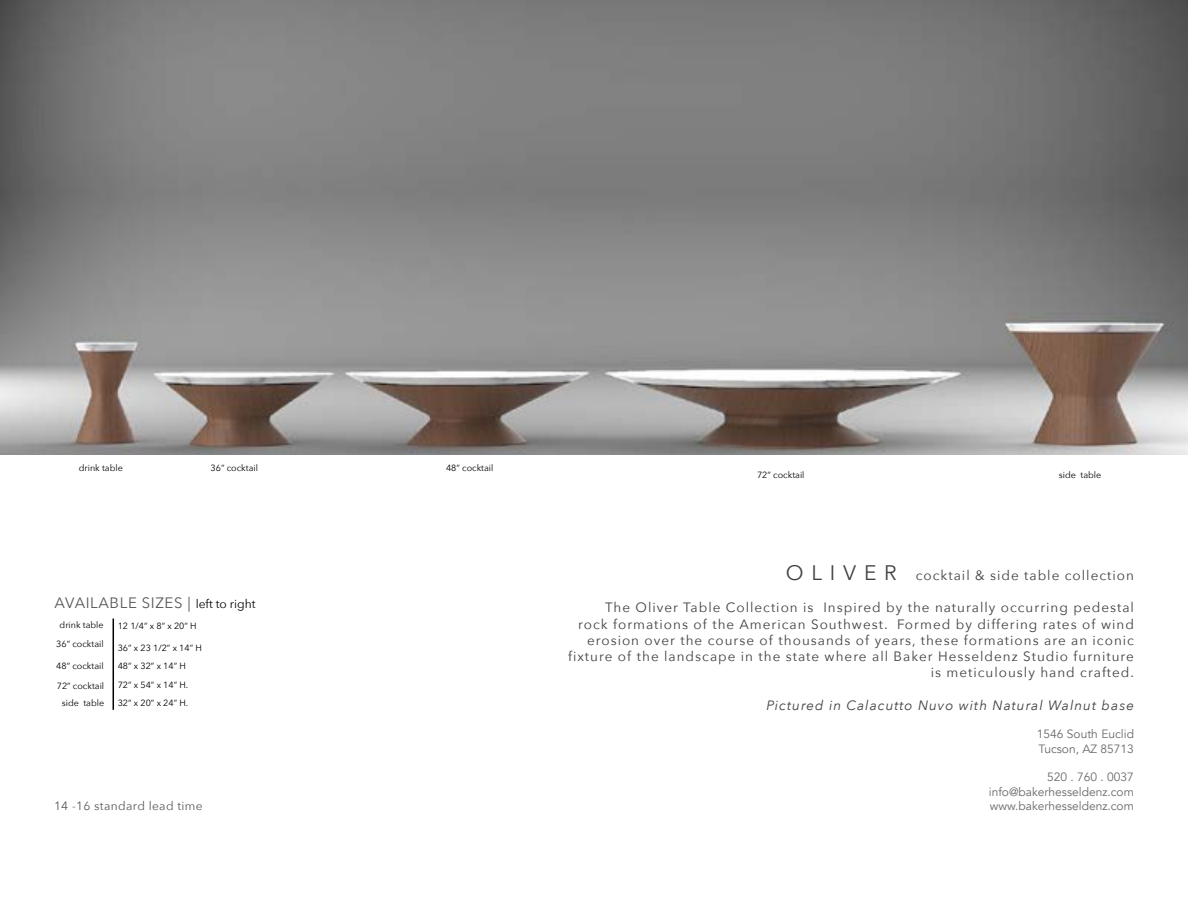
<style>
.page{position:relative;width:1188px;height:918px;background:#fff}
.page>*{position:absolute;margin:0;border:0;box-sizing:border-box;transform-origin:0 0}
.t1{font:15px "Avenir Next";letter-spacing:.04em;color:#565659}
.t2{font:13.5px/16.2px "Avenir Next";letter-spacing:.075em;color:#414042;text-align:right}
.t3{font:italic 13.5px "Avenir Next";letter-spacing:.075em;color:#414042}
.t4{font:12px/14.4px "Avenir";color:#696a6d}
.t5{font:12px "Avenir Next";letter-spacing:.03em;color:#58595b}
.t6{font:9px/18.3px "Avenir Next";color:#000}
.s1{font-size:12px;color:#000}
.s2{font-size:21px}
</style>
<div class="page">
<img style="left:0;top:0;width:1188px;height:455px">
<hr style="left:113px;top:619px;width:1px;height:91px;background:#000">
<p class="t6" style="left:79px;top:459px;width:46px">drink table</p>
<p class="t6" style="left:211px;top:459px;width:49px">36” cocktail</p>
<p class="t6" style="left:446px;top:459px;width:49px">48” cocktail</p>
<p class="t1" style="left:55px;top:590px;width:203px">AVAILABLE SIZES | <span class="s1">left to right</span></p>
<p class="t6" style="left:60px;top:615px;width:46px">drink table</p>
<p class="t6" style="left:56px;top:635px;width:49px">36” cocktail</p>
<p class="t6" style="left:56px;top:656px;width:49px;line-height:19.4px">48” cocktail<br>72” cocktail</p>
<p class="t6" style="left:62px;top:693px;width:44px">side table</p>
<p class="t6" style="left:118px;top:616px;width:80px">12 1/4” x 8” x 20” H</p>
<p class="t6" style="left:118px;top:638px;width:86px">36” x 23 1/2” x 14” H<br>48” x 32” x 14” H<br>72” x 54” x 14” H.</p>
<p class="t6" style="left:118px;top:693px;width:72px">32” x 20” x 24” H.</p>
<p class="t5" style="left:54px;top:795px;width:150px">14 -16 standard lead time</p>
<p class="t6" style="left:757px;top:465px;width:49px">72” cocktail</p>
<p class="t6" style="left:1059px;top:465px;width:44px">side table</p>
<p class="t2" style="left:786px;top:567px;width:350px"><span class="s2">O L I V E R</span> cocktail &amp; side table collection</p>
<p class="t2" style="left:568px;top:599px;width:567px">The Oliver Table Collection is Inspired by the naturally occurring pedestal<br>rock formations of the American Southwest. Formed by differing rates of wind erosion over the course of thousands of years, these formations are an iconic fixture of the landscape in the state where all Baker Hesseldenz Studio furniture is meticulously hand crafted.</p>
<p class="t3" style="left:766px;top:693px;width:369px">Pictured in Calacutto Nuvo with Natural Walnut base</p>
<p class="t4" style="left:1037px;top:727px;width:99px">1546 South Euclid<br>Tucson, AZ 85713</p>
<p class="t4" style="left:989px;top:770px;width:147px;text-align:justify;text-indent:58px">520 . 760 . 0037 info@bakerhesseldenz.com www.bakerhesseldenz.com</p>
</div>
